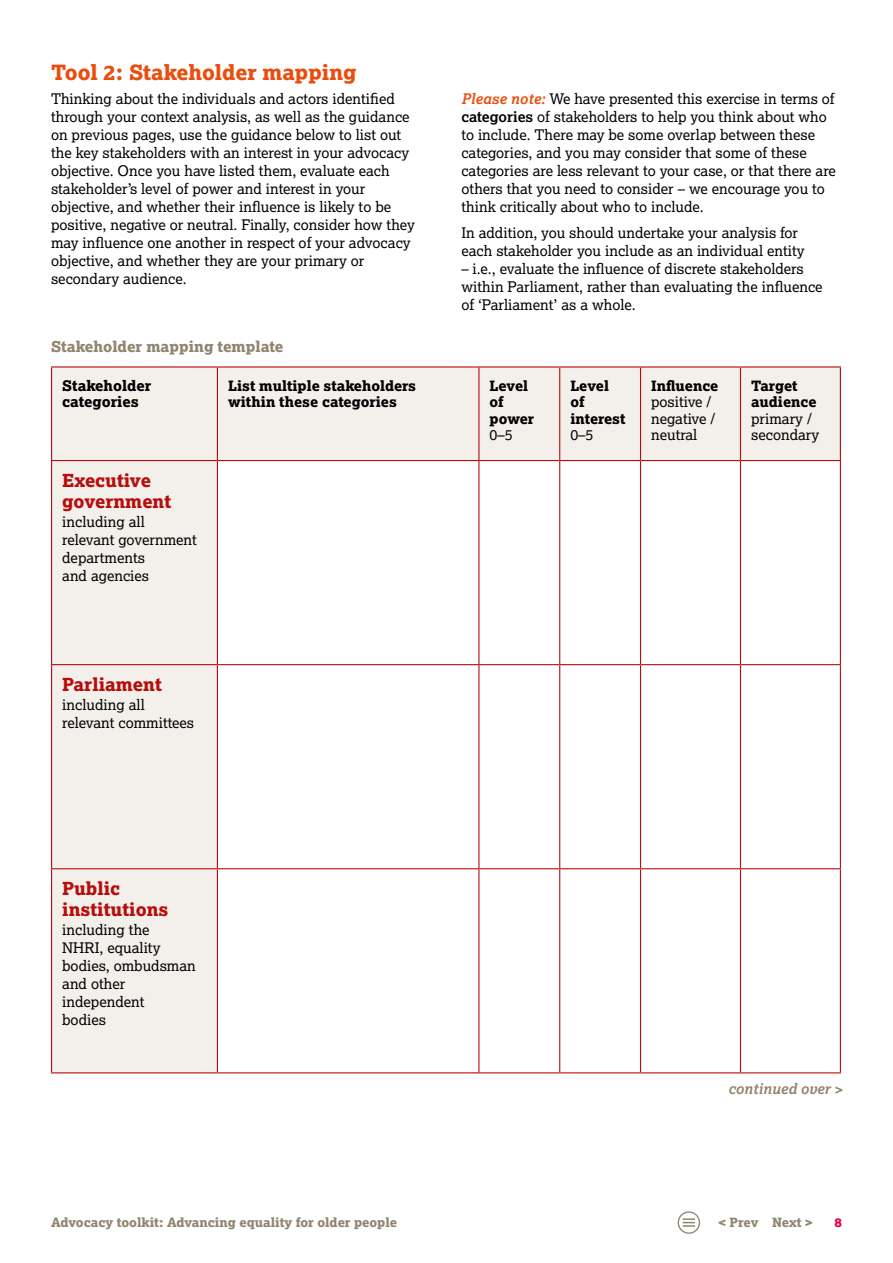
<style>
.page{position:relative;width:893px;height:1263px;background:#fff}
.page>*{position:absolute;margin:0;border:0;box-sizing:border-box;transform-origin:0 0}
.t1{font:21px "Lexia X Bold";color:#e94e0f}
.t2{font:18px/21px "Lexia X Bold";color:#b70e0c}
.t3{font:15px "Lexia X Bold";color:#90856f}
.t4{font:14.7px/18px "Lexia";color:#000}
.t5{font:14.7px/16.5px "Lexia X Bold";color:#000}
.t6{font:italic 700 14.7px "Lexia";color:#90856f}
.t7{font:14.25px/16.5px "Lexia X Bold";color:#000}
.t8{font:12.75px "Lexia X Bold";color:#90856f}
.t9{font:12.75px "Lexia X Bold";color:#e50046}
.s1{font-weight:700;font-style:italic;color:#e94e0f}
.s2{font-weight:700}
</style>
<div class="page">
<div style="left:678px;top:1211px;width:22px;height:23px;border:1px solid #90856f;border-radius:50%"></div>
<svg style="left:683px;top:1218px;width:12px;height:9px"></svg>
<svg style="left:52px;top:368px;width:788px;height:704px"></svg>
<hr style="left:51px;top:366px;width:166px;height:2px;background:#b70e0c">
<hr style="left:51px;top:368px;width:1px;height:92px;background:#b70e0c">
<hr style="left:217px;top:366px;width:262px;height:2px;background:#b70e0c">
<hr style="left:217px;top:368px;width:1px;height:92px;background:#b70e0c">
<hr style="left:479px;top:366px;width:81px;height:2px;background:#b70e0c">
<hr style="left:478px;top:368px;width:1px;height:92px;background:#b70e0c">
<hr style="left:560px;top:366px;width:80px;height:2px;background:#b70e0c">
<hr style="left:559px;top:368px;width:1px;height:92px;background:#b70e0c">
<hr style="left:640px;top:366px;width:100px;height:2px;background:#b70e0c">
<hr style="left:640px;top:368px;width:1px;height:92px;background:#b70e0c">
<hr style="left:740px;top:366px;width:101px;height:2px;background:#b70e0c">
<hr style="left:740px;top:368px;width:1px;height:92px;background:#b70e0c">
<hr style="left:840px;top:368px;width:1px;height:92px;background:#b70e0c">
<hr style="left:51px;top:460px;width:166px;height:1px;background:#b70e0c">
<hr style="left:51px;top:461px;width:1px;height:203px;background:#b70e0c">
<hr style="left:217px;top:460px;width:262px;height:1px;background:#b70e0c">
<hr style="left:217px;top:461px;width:1px;height:203px;background:#b70e0c">
<hr style="left:479px;top:460px;width:81px;height:1px;background:#b70e0c">
<hr style="left:478px;top:461px;width:1px;height:203px;background:#b70e0c">
<hr style="left:560px;top:460px;width:80px;height:1px;background:#b70e0c">
<hr style="left:559px;top:461px;width:1px;height:203px;background:#b70e0c">
<hr style="left:640px;top:460px;width:100px;height:1px;background:#b70e0c">
<hr style="left:640px;top:461px;width:1px;height:203px;background:#b70e0c">
<hr style="left:740px;top:460px;width:101px;height:1px;background:#b70e0c">
<hr style="left:740px;top:461px;width:1px;height:203px;background:#b70e0c">
<hr style="left:840px;top:461px;width:1px;height:203px;background:#b70e0c">
<hr style="left:51px;top:664px;width:166px;height:1px;background:#b70e0c">
<hr style="left:51px;top:665px;width:1px;height:203px;background:#b70e0c">
<hr style="left:217px;top:664px;width:262px;height:1px;background:#b70e0c">
<hr style="left:217px;top:665px;width:1px;height:203px;background:#b70e0c">
<hr style="left:479px;top:664px;width:81px;height:1px;background:#b70e0c">
<hr style="left:478px;top:665px;width:1px;height:203px;background:#b70e0c">
<hr style="left:560px;top:664px;width:80px;height:1px;background:#b70e0c">
<hr style="left:559px;top:665px;width:1px;height:203px;background:#b70e0c">
<hr style="left:640px;top:664px;width:100px;height:1px;background:#b70e0c">
<hr style="left:640px;top:665px;width:1px;height:203px;background:#b70e0c">
<hr style="left:740px;top:664px;width:101px;height:1px;background:#b70e0c">
<hr style="left:740px;top:665px;width:1px;height:203px;background:#b70e0c">
<hr style="left:840px;top:665px;width:1px;height:203px;background:#b70e0c">
<hr style="left:51px;top:868px;width:166px;height:1px;background:#b70e0c">
<hr style="left:51px;top:869px;width:1px;height:203px;background:#b70e0c">
<hr style="left:217px;top:868px;width:262px;height:1px;background:#b70e0c">
<hr style="left:217px;top:869px;width:1px;height:203px;background:#b70e0c">
<hr style="left:479px;top:868px;width:81px;height:1px;background:#b70e0c">
<hr style="left:478px;top:869px;width:1px;height:203px;background:#b70e0c">
<hr style="left:560px;top:868px;width:80px;height:1px;background:#b70e0c">
<hr style="left:559px;top:869px;width:1px;height:203px;background:#b70e0c">
<hr style="left:640px;top:868px;width:100px;height:1px;background:#b70e0c">
<hr style="left:640px;top:869px;width:1px;height:203px;background:#b70e0c">
<hr style="left:740px;top:868px;width:101px;height:1px;background:#b70e0c">
<hr style="left:740px;top:869px;width:1px;height:203px;background:#b70e0c">
<hr style="left:840px;top:869px;width:1px;height:203px;background:#b70e0c">
<hr style="left:51px;top:1072px;width:166px;height:1px;background:#b70e0c">
<hr style="left:217px;top:1072px;width:262px;height:1px;background:#b70e0c">
<hr style="left:479px;top:1072px;width:81px;height:1px;background:#b70e0c">
<hr style="left:560px;top:1072px;width:80px;height:1px;background:#b70e0c">
<hr style="left:640px;top:1072px;width:100px;height:1px;background:#b70e0c">
<hr style="left:740px;top:1072px;width:101px;height:1px;background:#b70e0c">
<h1 class="t1" style="left:51px;top:58px;width:307px">Tool 2: Stakeholder mapping</h1>
<p class="t4" style="left:51px;top:89px;width:366px">Thinking about the individuals and actors identified through your context analysis, as well as the guidance on previous pages, use the guidance below to list out the key stakeholders with an interest in your advocacy objective. Once you have listed them, evaluate each stakeholder’s level of power and interest in your objective, and whether their influence is likely to be positive, negative or neutral. Finally, consider how they may influence one another in respect of your advocacy objective, and whether they are your primary or secondary audience.</p>
<p class="t4" style="left:461px;top:89px;width:376px"><span class="s1">Please note:</span> We have presented this exercise in terms of <span class="s2">categories</span> of stakeholders to help you think about who to include. There may be some overlap between these categories, and you may consider that some of these categories are less relevant to your case, or that there are others that you need to consider – we encourage you to think critically about who to include.</p>
<p class="t4" style="left:461px;top:223px;width:345px">In addition, you should undertake your analysis for each stakeholder you include as an individual entity</p>
<p class="t4" style="left:461px;top:259px;width:363px">– i.e., evaluate the influence of discrete stakeholders within Parliament, rather than evaluating the influence of ‘Parliament’ as a whole.</p>
<p class="t3" style="left:51px;top:336px;width:234px">Stakeholder mapping template</p>
<p class="t5" style="left:62px;top:377px;width:91px">Stakeholder categories</p>
<p class="t7" style="left:228px;top:377px;width:190px">List multiple stakeholders within these categories</p>
<p class="t7" style="left:490px;top:377px;width:46px">Level of power</p>
<p class="t4" style="left:490px;top:425px;width:25px">0–5</p>
<p class="t2" style="left:62px;top:469px;width:111px">Executive government</p>
<p class="t4" style="left:62px;top:512px;width:136px">including all relevant government departments<br>and agencies</p>
<p class="t7" style="left:570px;top:377px;width:57px">Level of interest</p>
<p class="t4" style="left:570px;top:425px;width:25px">0–5</p>
<p class="t7" style="left:651px;top:377px;width:69px">Influence</p>
<p class="t4" style="left:651px;top:393px;width:66px;line-height:16.5px">positive / negative / neutral</p>
<p class="t7" style="left:751px;top:377px;width:67px">Target audience</p>
<p class="t4" style="left:751px;top:410px;width:70px;line-height:16.5px">primary / secondary</p>
<p class="t2" style="left:62px;top:674px;width:101px">Parliament</p>
<p class="t4" style="left:62px;top:695px;width:134px">including all relevant committees</p>
<p class="t2" style="left:62px;top:878px;width:108px">Public institutions</p>
<p class="t4" style="left:62px;top:920px;width:135px">including the<br>NHRI, equality bodies, ombudsman and other independent<br>bodies</p>
<p class="t6" style="left:728px;top:1079px;width:115px">continued over &gt;</p>
<p class="t8" style="left:51px;top:1214px;width:348px">Advocacy toolkit: Advancing equality for older people</p>
<p class="t8" style="left:719px;top:1214px;width:96px">&lt; Prev Next &gt;</p>
<p class="t9" style="left:834px;top:1214px;width:9px">8</p>
</div>
